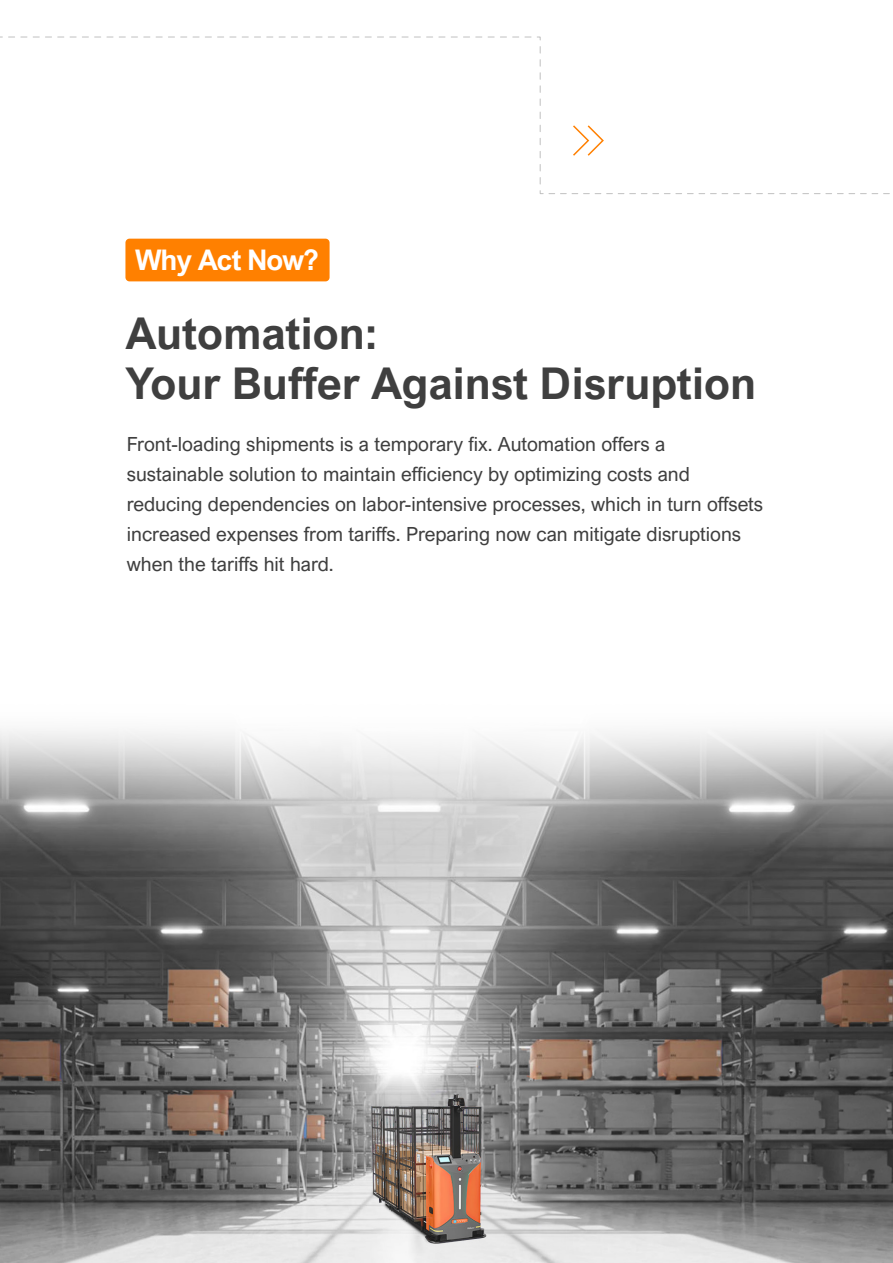
<style>
.page{position:relative;width:893px;height:1263px;background:#fff}
.page>*{position:absolute;margin:0;border:0;box-sizing:border-box;transform-origin:0 0}
.t1{font:700 43.8px/50.1px "Arial Nova";color:#3f3f3f}
.t2{font:700 28.35px "Arial Nova";letter-spacing:-.035em;color:#fff}
.t3{font:19.5px/30px "Arial Nova";color:#3f3f3f}
</style>
<div class="page">
<div style="left:125px;top:239px;width:205px;height:42px;background:#ff8000;border-radius:4px"></div>
<svg style="left:0;top:36px;width:541px;height:5px"></svg>
<svg style="left:539px;top:47px;width:351px;height:147px"></svg>
<img style="left:0;top:922px;width:893px;height:341px">
<svg style="left:0;top:729px;width:893px;height:193px;background:#a0a0a0"></svg>
<h2 class="t2" style="left:135px;top:243px;width:185px">Why Act Now?</h2>
<h1 class="t1" style="left:125px;top:308px;width:632px">Automation:<br>Your Buffer Against Disruption</h1>
<p class="t3" style="left:127px;top:430px;width:638px">Front-loading shipments is a temporary fix. Automation offers a sustainable solution to maintain efficiency by optimizing costs and reducing dependencies on labor-intensive processes, which in turn offsets increased expenses from tariffs. Preparing now can mitigate disruptions when the tariffs hit hard.</p>
</div>
